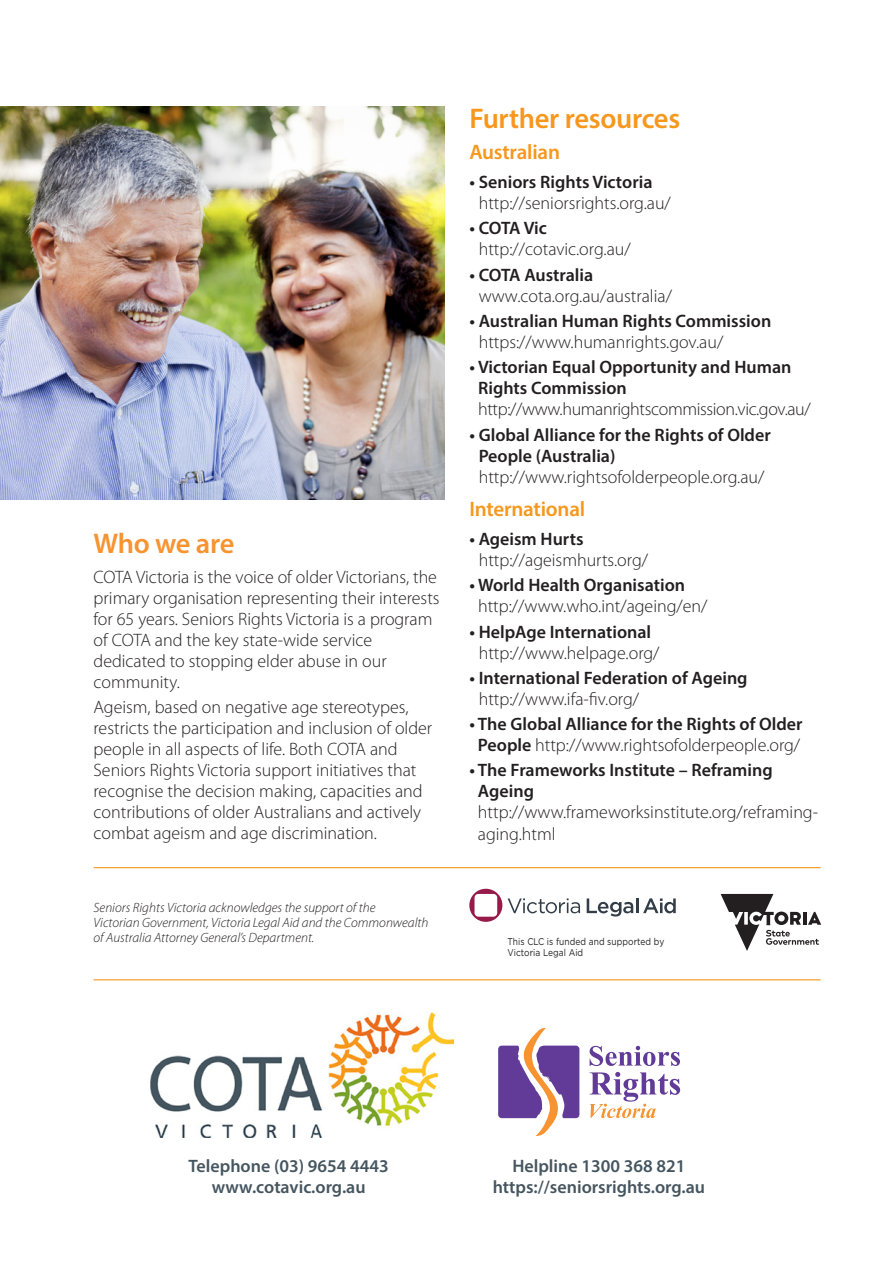
<style>
.page{position:relative;width:893px;height:1263px;background:#fff}
.page>*{position:absolute;margin:0;border:0;box-sizing:border-box;transform-origin:0 0}
.t1{font:600 28.5px "Myriad Pro";letter-spacing:-.01em;color:#f7971d}
.t2{font:600 28.5px "Myriad Pro";letter-spacing:-.015em;color:#f79330}
.t3{font:600 21px "Myriad Pro";letter-spacing:-.01em;color:#f7971d}
.t4{font:300 18px/21px "Myriad Pro";color:#231f20}
.t5{font:600 18px/21px "Myriad Pro";color:#231f20}
.t6{font:600 18px/21px "Myriad Pro";color:#45555f;text-align:center}
.t7{font:300 18px "Myriad Pro";letter-spacing:-.02em;color:#231f20}
.t8{font:italic 300 13.5px/15px "Myriad Pro";color:#231f20}
.t9{font:9.75px/10.9px "Gotham";letter-spacing:.01em;color:#231f20;scale:.86 1}
.s1{font-weight:300}
</style>
<div class="page">
<hr style="left:94px;top:979px;width:727px;height:1px;background:#f7971d">
<hr style="left:94px;top:867px;width:727px;height:1px;background:#f7971d">
<img style="left:0;top:106px;width:444px;height:394px">
<svg style="left:721px;top:894px;width:100px;height:57px"></svg>
<img style="left:150px;top:1013px;width:304px;height:124px">
<svg style="left:498px;top:1028px;width:81px;height:108px"></svg>
<svg style="left:590px;top:1046px;width:90px;height:20px"></svg>
<svg style="left:590px;top:1072px;width:90px;height:46px"></svg>
<svg style="left:508px;top:898px;width:72px;height:15px"></svg>
<svg style="left:587px;top:898px;width:89px;height:18px"></svg>
<svg style="left:469px;top:889px;width:33px;height:33px"></svg>
<h1 class="t2" style="left:94px;top:526px;width:142px">Who we are</h1>
<p class="t4" style="left:94px;top:567px;width:348px">COTA Victoria is the voice of older Victorians, the primary organisation representing their interests for 65 years. Seniors Rights Victoria is a program of COTA and the key state-wide service dedicated to stopping elder abuse in our community.</p>
<p class="t4" style="left:94px;top:697px;width:340px">Ageism, based on negative age stereotypes, restricts the participation and inclusion of older people in all aspects of life. Both COTA and Seniors Rights Victoria support initiatives that recognise the decision making, capacities and contributions of older Australians and actively combat ageism and age discrimination.</p>
<p class="t8" style="left:94px;top:900px;width:336px">Seniors Rights Victoria acknowledges the support of the<br>Victorian Government, Victoria Legal Aid and the Commonwealth of Australia Attorney General’s Department.</p>
<h1 class="t1" style="left:469px;top:100px;width:212px">Further resources</h1>
<p class="t3" style="left:469px;top:138px;width:92px">Australian</p>
<p class="t5" style="left:469px;top:171px;width:185px">• Seniors Rights Victoria</p>
<p class="t4" style="left:479px;top:193px;width:194px">http://seniorsrights.org.au/</p>
<p class="t5" style="left:469px;top:217px;width:79px">• COTA Vic</p>
<p class="t4" style="left:479px;top:239px;width:154px">http://cotavic.org.au/</p>
<p class="t5" style="left:469px;top:264px;width:126px">• COTA Australia</p>
<p class="t4" style="left:479px;top:286px;width:195px">www.cota.org.au/australia/</p>
<p class="t5" style="left:469px;top:310px;width:303px">• Australian Human Rights Commission</p>
<p class="t4" style="left:479px;top:332px;width:246px">https://www.humanrights.gov.au/</p>
<p class="t5" style="left:478px;top:356px;width:315px;text-indent:-9px">• Victorian Equal Opportunity and Human<br>Rights Commission</p>
<p class="t7" style="left:478px;top:399px;width:334px">http://www.humanrightscommission.vic.gov.au/</p>
<p class="t5" style="left:479px;top:423px;width:294px;text-indent:-9px">• Global Alliance for the Rights of Older<br>People (Australia)</p>
<p class="t4" style="left:479px;top:466px;width:287px">http://www.rightsofolderpeople.org.au/</p>
<p class="t3" style="left:469px;top:495px;width:117px">International</p>
<p class="t5" style="left:469px;top:528px;width:116px">• Ageism Hurts</p>
<p class="t4" style="left:479px;top:550px;width:171px">http://ageismhurts.org/</p>
<p class="t5" style="left:469px;top:574px;width:217px">• World Health Organisation</p>
<p class="t4" style="left:478px;top:596px;width:231px">http://www.who.int/ageing/en/</p>
<p class="t5" style="left:469px;top:621px;width:183px">• HelpAge International</p>
<p class="t4" style="left:479px;top:642px;width:182px">http://www.helpage.org/</p>
<p class="t5" style="left:469px;top:667px;width:280px">• International Federation of Ageing</p>
<p class="t4" style="left:479px;top:689px;width:162px">http://www.ifa-fiv.org/</p>
<p class="t5" style="left:469px;top:713px;width:335px;text-align:center">• The Global Alliance for the Rights of Older<br>People <span class="s1">http://www.rightsofolderpeople.org/</span></p>
<p class="t5" style="left:478px;top:759px;width:296px;text-indent:-9px">• The Frameworks Institute – Reframing<br>Ageing</p>
<p class="t4" style="left:478px;top:802px;width:342px">http://www.frameworksinstitute.org/reframing&shy;aging.html</p>
<p class="t9" style="left:508px;top:935px;width:184px">This CLC is funded and supported by<br>Victoria Legal Aid</p>
<p class="t6" style="left:189px;top:1155px;width:202px">Telephone (03) 9654 4443 www.cotavic.org.au</p>
<p class="t6" style="left:493px;top:1155px;width:214px">Helpline 1300 368 821 https://seniorsrights.org.au</p>
</div>
